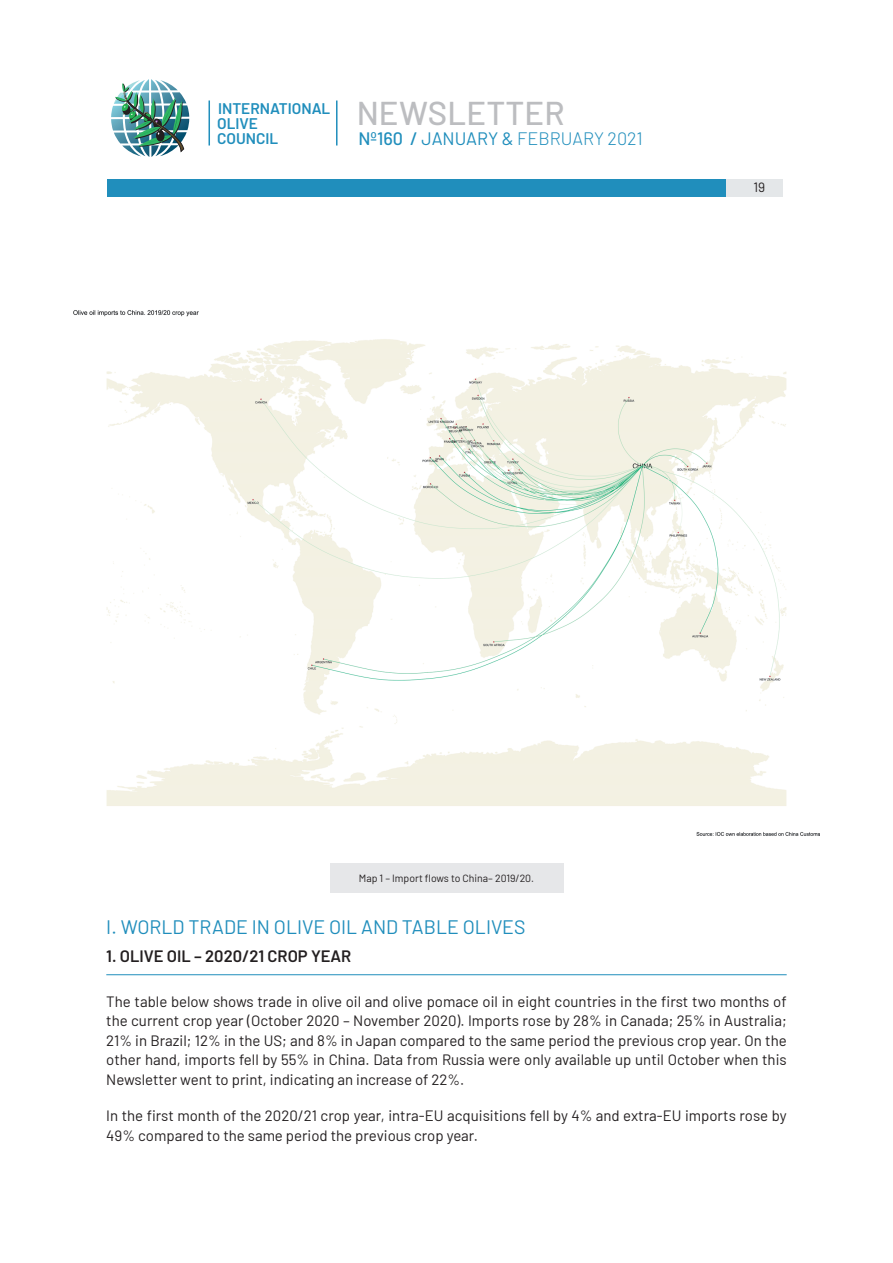
<style>
.page{position:relative;width:893px;height:1263px;background:#fff}
.page>*{position:absolute;margin:0;border:0;box-sizing:border-box;transform-origin:0 0}
.t1{font:500 33px "Barlow";letter-spacing:.005em;color:#bcbdc0}
.t2{font:19.5px "Barlow";color:#208ebc}
.t3{font:300 18px "Barlow";color:#208ebc}
.t4{font:600 16.5px "Barlow";color:#231f20}
.t5{font:600 15.45px/15.5px "Barlow";color:#208ebc}
.t6{font:15px/19.5px "Barlow";color:#231f20;text-align:justify}
.t7{font:13.5px "Barlow";color:#231f20}
.t8{font:10.5px "Barlow";color:#231f20}
.s1{font-weight:500}
.s2{font-weight:400}
</style>
<div class="page">
<hr style="left:208px;top:100px;width:2px;height:45px;background:#208ebc">
<hr style="left:336px;top:100px;width:1px;height:45px;background:#208ebc">
<div style="left:107px;top:179px;width:675px;height:17px;background:#208ebc"></div>
<div style="left:726px;top:179px;width:57px;height:17px;background:#e4e7e9"></div>
<img style="left:111px;top:79px;width:78px;height:78px">
<div style="left:330px;top:863px;width:233px;height:30px;background:#e6e7e9"></div>
<img style="left:73px;top:310px;width:747px;height:526px">
<hr style="left:106px;top:974px;width:681px;height:1px;background:#208ebc">
<p class="t5" style="left:217px;top:99px;width:115px">INTERNATIONAL<br>OLIVE<br>COUNCIL</p>
<h1 class="t1" style="left:357px;top:89px;width:209px">NEWSLETTER</h1>
<p class="t3" style="left:358px;top:126px;width:286px"><span class="s1">Nº160 /</span> <span class="s2">JANUARY &amp;</span> FEBRUARY 2021</p>
<p class="t7" style="left:753px;top:177px;width:13px">19</p>
<p class="t8" style="left:359px;top:871px;width:177px">Map 1 – Import flows to China– 2019/20.</p>
<h2 class="t2" style="left:106px;top:913px;width:421px">I. WORLD TRADE IN OLIVE OIL AND TABLE OLIVES</h2>
<p class="t4" style="left:106px;top:944px;width:247px">1. OLIVE OIL – 2020/21 CROP YEAR</p>
<p class="t6" style="left:106px;top:990px;width:682px">The table below shows trade in olive oil and olive pomace oil in eight countries in the first two months of the current crop year (October 2020 – November 2020). Imports rose by 28% in Canada; 25% in Australia; 21% in Brazil; 12% in the US; and 8% in Japan compared to the same period the previous crop year. On the other hand, imports fell by 55% in China. Data from Russia were only available up until October when this Newsletter went to print, indicating an increase of 22%.</p>
<p class="t6" style="left:106px;top:1105px;width:682px">In the first month of the 2020/21 crop year, intra-EU acquisitions fell by 4% and extra-EU imports rose by<br>49% compared to the same period the previous crop year.</p>
</div>
